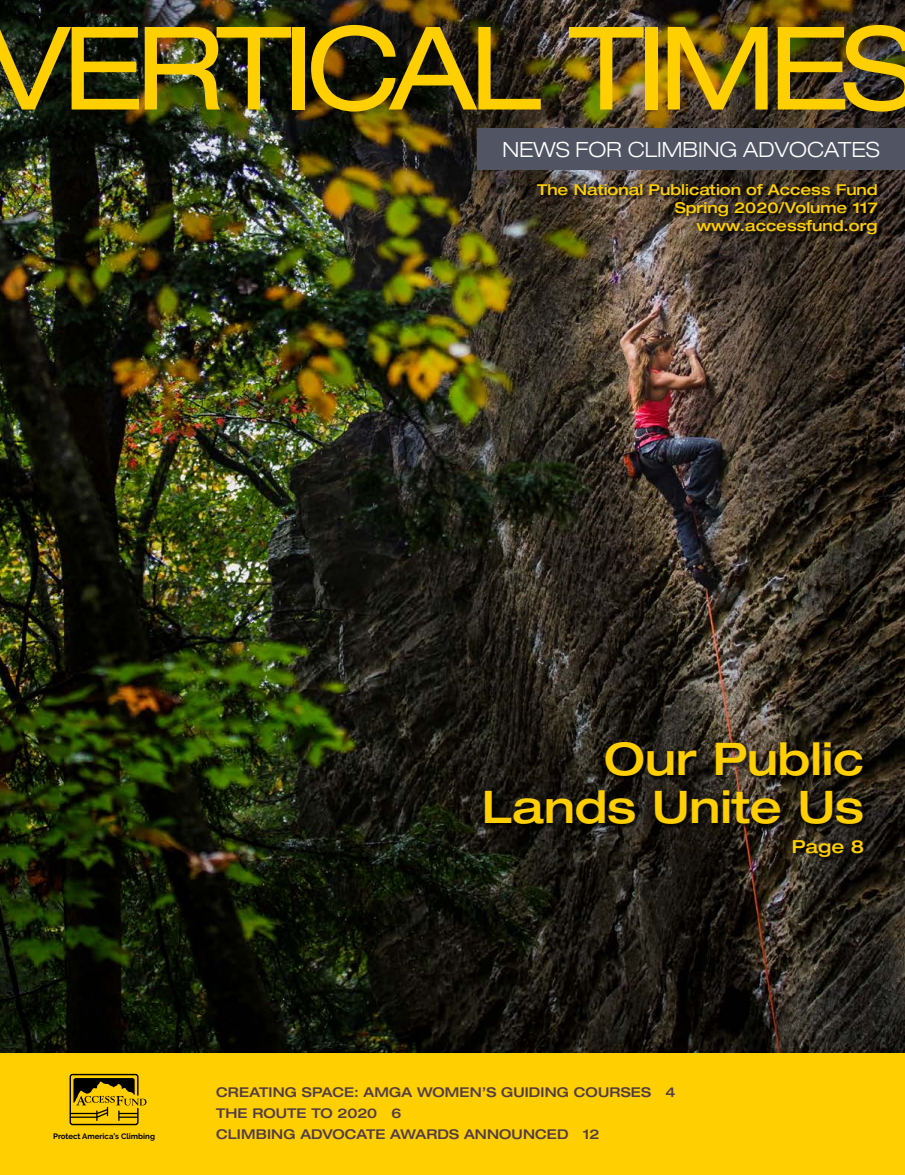
<style>
.page{position:relative;width:905px;height:1175px;background:#fff}
.page>*{position:absolute;margin:0;border:0;box-sizing:border-box;transform-origin:0 0}
.t1{font:expanded 115.5px "Helvetica Neue LT Std";letter-spacing:-.075em;color:#ffcf01}
.t2{font:500 expanded 45px/48px "Helvetica Neue LT Std";color:#ffcf01;text-align:right}
.t3{font:300 expanded 21px "Helvetica Neue LT Std";color:#fff}
.t4{font:500 expanded 18px "Helvetica Neue LT Std";color:#ffcf01}
.t5{font:500 expanded 15px/18px "Helvetica Neue LT Std";color:#ffcf01;text-align:right}
.t6{font:500 expanded 13.5px/21px "Helvetica Neue LT Std";letter-spacing:.01em;color:#503c47}
.t7{font:700 7.8px "Raleway";color:#000}
</style>
<div class="page">
<img style="left:0;top:0;width:904px;height:1053px">
<div style="left:484px;top:742px;width:384px;height:119px;background:#000;opacity:.65"></div>
<div style="left:0;top:1053px;width:904px;height:121px;background:#ffcf01"></div>
<div style="left:70px;top:1073px;width:68px;height:52px;border:1px solid #000;border-radius:2px"></div>
<svg style="left:70px;top:1078px;width:76px;height:42px"></svg>
<svg style="left:535px;top:182px;width:348px;height:58px"></svg>
<div style="left:477px;top:128px;width:427px;height:42px;background:#515463"></div>
<h1 class="t1" style="left:-14px;top:-2px;width:933px">VERTICAL TIMES</h1>
<h3 class="t3" style="left:502px;top:137px;width:379px">NEWS FOR CLIMBING ADVOCATES</h3>
<p class="t5" style="left:537px;top:180px;width:342px">The National Publication of Access Fund<br>Spring 2020/Volume 117 www.accessfund.org</p>
<h2 class="t2" style="left:482px;top:734px;width:383px">Our Public<br>Lands Unite Us</h2>
<h3 class="t4" style="left:791px;top:835px;width:74px">Page 8</h3>
<p class="t6" style="left:216px;top:1081px;width:461px">CREATING SPACE: AMGA WOMEN’S GUIDING COURSES 4<br>THE ROUTE TO 2020 6</p>
<p class="t7" style="left:53px;top:1132px;width:103px">Protect America’s Climbing</p>
<p class="t6" style="left:216px;top:1123px;width:385px">CLIMBING ADVOCATE AWARDS ANNOUNCED 12</p>
</div>
